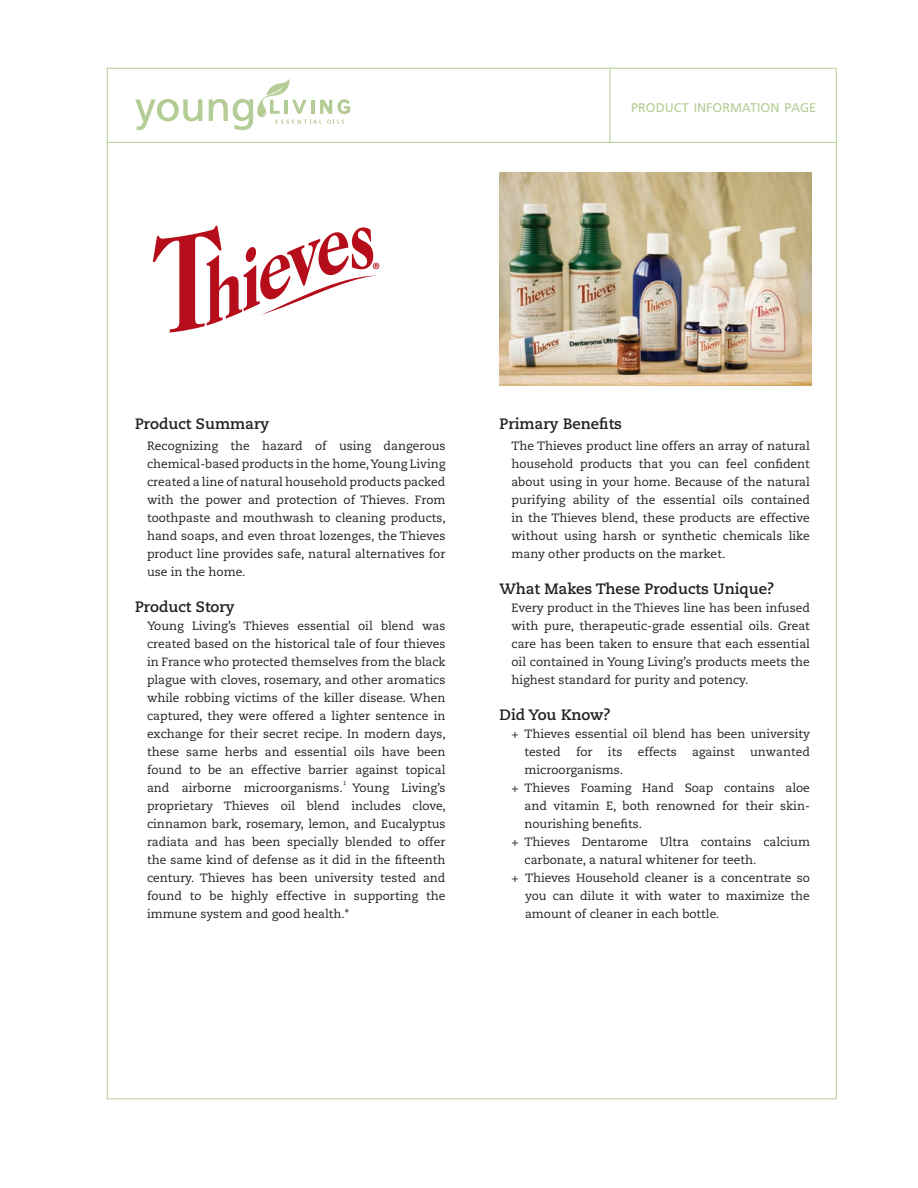
<style>
.page{position:relative;width:918px;height:1188px;background:#fff}
.page>*{position:absolute;margin:0;border:0;box-sizing:border-box;transform-origin:0 0}
.t1{font:15px "Caecilia Bold Os F";color:#231f20}
.t2{font:12.6px "Frutiger";color:#b4cc95}
.t3{font:12px/18px "Caecilia Roman Os F";color:#231f20;text-align:justify}
.t4{font:7.05px "Caecilia Roman Os F";color:#231f20}
</style>
<div class="page">
<svg style="left:135px;top:99px;width:67px;height:31px"></svg>
<svg style="left:209px;top:79px;width:141px;height:51px"></svg>
<img style="left:500px;top:173px;width:311px;height:213px">
<hr style="left:107px;top:142px;width:729px;height:1px;background:#b4cc95">
<hr style="left:610px;top:68px;width:1px;height:74px;background:#b4cc95">
<svg style="left:153px;top:225px;width:226px;height:108px"></svg>
<p class="t2" style="left:631px;top:100px;width:187px">PRODUCT INFORMATION PAGE</p>
<p class="t1" style="left:135px;top:414px;width:136px">Product Summary</p>
<p class="t3" style="left:147px;top:437px;width:300px">Recognizing the hazard of using dangerous chemical-based products in the home, Young Living created a line of natural household products packed with the power and protection of Thieves. From toothpaste and mouthwash to cleaning products, hand soaps, and even throat lozenges, the Thieves product line provides safe, natural alternatives for use in the home.</p>
<p class="t1" style="left:135px;top:598px;width:101px">Product Story</p>
<p class="t3" style="left:147px;top:617px;width:300px">Young Living’s Thieves essential oil blend was created based on the historical tale of four thieves in France who protected themselves from the black plague with cloves, rosemary, and other aromatics while robbing victims of the killer disease. When captured, they were offered a lighter sentence in exchange for their secret recipe. In modern days, these same herbs and essential oils have been found to be an effective barrier against topical and airborne microorganisms.</p>
<p class="t4" style="left:343px;top:778px;width:5px">1</p>
<p class="t3" style="left:147px;top:779px;width:300px;text-indent:205px">Young Living’s proprietary Thieves oil blend includes clove, cinnamon bark, rosemary, lemon, and Eucalyptus radiata and has been specially blended to offer the same kind of defense as it did in the fifteenth century. Thieves has been university tested and found to be highly effective in supporting the immune system and good health.*</p>
<p class="t1" style="left:500px;top:414px;width:124px">Primary Benefits</p>
<p class="t3" style="left:512px;top:437px;width:300px">The Thieves product line offers an array of natural household products that you can feel confident about using in your home. Because of the natural purifying ability of the essential oils contained in the Thieves blend, these products are effective without using harsh or synthetic chemicals like many other products on the market.</p>
<p class="t1" style="left:500px;top:580px;width:276px">What Makes These Products Unique?</p>
<p class="t3" style="left:512px;top:599px;width:300px">Every product in the Thieves line has been infused with pure, therapeutic-grade essential oils. Great care has been taken to ensure that each essential oil contained in Young Living’s products meets the highest standard for purity and potency.</p>
<p class="t1" style="left:500px;top:706px;width:113px">Did You Know?</p>
<p class="t3" style="left:524px;top:725px;width:287px;text-indent:-13px">+ Thieves essential oil blend has been university tested</p>
<p class="t3" style="left:576px;top:743px;width:18px">for</p>
<p class="t3" style="left:608px;top:743px;width:16px">its</p>
<p class="t3" style="left:638px;top:743px;width:41px">effects</p>
<p class="t3" style="left:692px;top:743px;width:44px">against</p>
<p class="t3" style="left:750px;top:743px;width:61px">unwanted</p>
<p class="t3" style="left:524px;top:761px;width:100px">microorganisms.</p>
<p class="t3" style="left:512px;top:779px;width:300px">+ Thieves Foaming Hand Soap contains aloe</p>
<p class="t3" style="left:524px;top:797px;width:287px">and vitamin E, both renowned for their skin-</p>
<p class="t3" style="left:524px;top:815px;width:119px">nourishing benefits.</p>
<p class="t3" style="left:512px;top:833px;width:300px">+ Thieves Dentarome Ultra contains calcium</p>
<p class="t3" style="left:524px;top:851px;width:233px">carbonate, a natural whitener for teeth.</p>
<p class="t3" style="left:512px;top:869px;width:300px">+ Thieves Household cleaner is a concentrate so</p>
<p class="t3" style="left:525px;top:887px;width:286px">you can dilute it with water to maximize the</p>
<p class="t3" style="left:525px;top:905px;width:196px">amount of cleaner in each bottle.</p>
</div>
